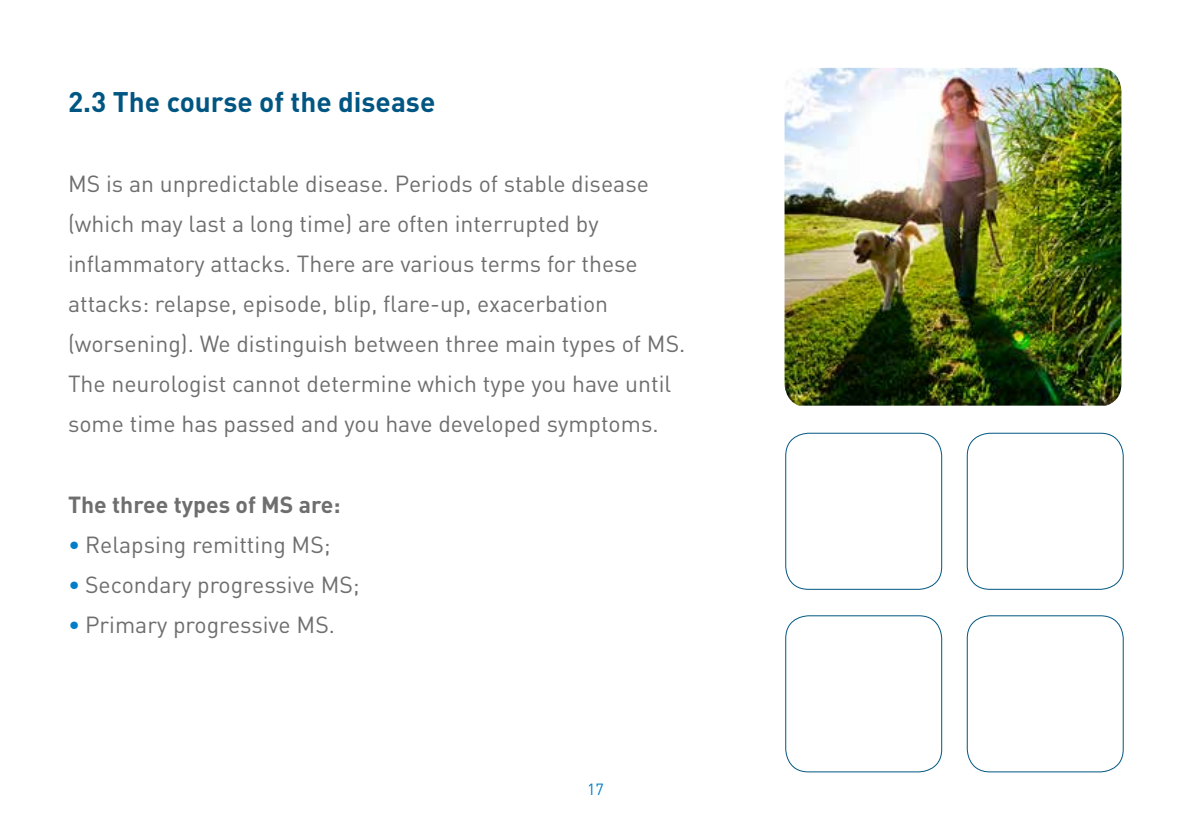
<style>
.page{position:relative;width:1191px;height:840px;background:#fff}
.page>*{position:absolute;margin:0;border:0;box-sizing:border-box;transform-origin:0 0}
.t1{font:700 28px "DIN Pro";color:#005682}
.t2{font:23px/40px "DIN Pro";color:#6e6e6e}
.t3{font:700 23px "DIN Pro";color:#6e6e6e}
.t4{font:16px "DIN Pro";color:#007ec7}
.s1{color:#007ec7}
</style>
<div class="page">
<div style="left:785px;top:433px;width:157px;height:156px;border:1px solid #005682;border-radius:23px"></div>
<div style="left:967px;top:433px;width:156px;height:156px;border:1px solid #005682;border-radius:23px"></div>
<div style="left:785px;top:615px;width:157px;height:156px;border:1px solid #005682;border-radius:23px"></div>
<div style="left:967px;top:615px;width:156px;height:156px;border:1px solid #005682;border-radius:23px"></div>
<img style="left:784px;top:68px;width:337px;height:337px">
<p class="t1" style="left:68px;top:83px;width:369px">2.3 The course of the disease</p>
<p class="t2" style="left:68px;top:163px;width:619px">MS is an unpredictable disease. Periods of stable disease (which may last a long time) are often interrupted by inflammatory attacks. There are various terms for these attacks: relapse, episode, blip, flare-up, exacerbation (worsening). We distinguish between three main types of MS.<br>The neurologist cannot determine which type you have until some time has passed and you have developed symptoms.</p>
<p class="t3" style="left:68px;top:488px;width:274px">The three types of MS are:</p>
<p class="t2" style="left:68px;top:523px;width:264px"><span class="s1">•</span> Relapsing remitting MS;</p>
<p class="t2" style="left:68px;top:563px;width:293px"><span class="s1">•</span> Secondary progressive MS;</p>
<p class="t2" style="left:68px;top:603px;width:268px"><span class="s1">•</span> Primary progressive MS.</p>
<p class="t4" style="left:587px;top:777px;width:18px">17</p>
</div>
